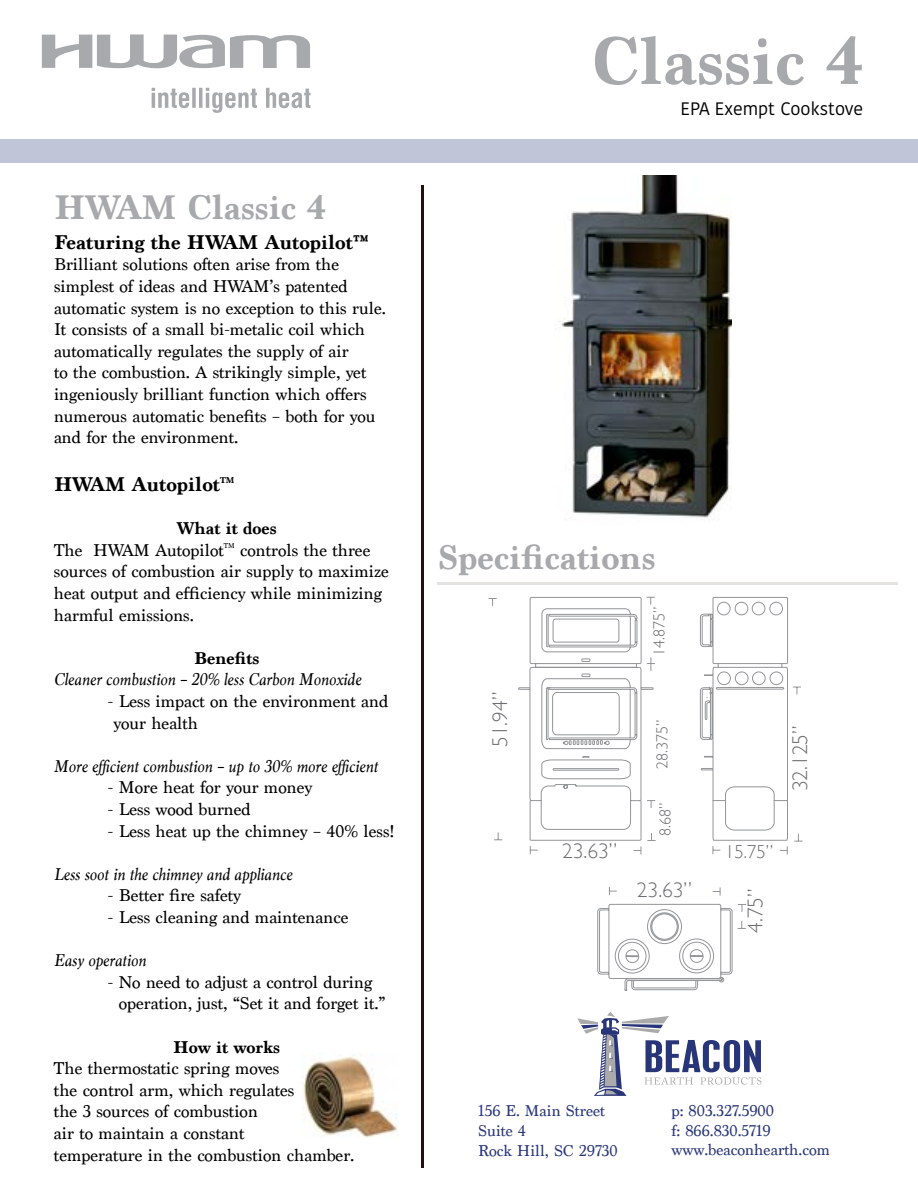
<style>
.page{position:relative;width:918px;height:1188px;background:#fff}
.page>*{position:absolute;margin:0;border:0;box-sizing:border-box;transform-origin:0 0}
.t1{font:700 70.5px "Marion";color:#a7a9ac}
.t2{font:700 36px "Marion";color:#a7a9ac}
.t3{font:300 21.45px "Gill Sans";color:#6d6e71}
.t4{font:700 21px "Marion";color:#000}
.t5{font:300 18.75px "Gill Sans";color:#6d6e71}
.t6{font:18px/21.6px "Marion";color:#000}
.t7{font:italic 18px "Marion";color:#000}
.t8{font:700 18px "Marion";color:#000}
.t9{font:18px "Kohinoor Bangla";color:#000}
.t10{font:16.5px/19.8px "Marion";color:#293679}
.t11{font:300 16.05px "Gill Sans";color:#6d6e71}
.t12{font:700 9px "Marion";color:#000}
.t13{font:7.5px "Marion";color:#000}
</style>
<div class="page">
<div style="left:0;top:139px;width:918px;height:23px;background:#c1c5d8"></div>
<hr style="left:422px;top:185px;width:2px;height:983px;background:#280e0f">
<hr style="left:437px;top:582px;width:461px;height:3px;background:#280e0f">
<svg style="left:152px;top:88px;width:158px;height:25px"></svg>
<svg style="left:42px;top:34px;width:268px;height:34px"></svg>
<img style="left:558px;top:176px;width:174px;height:342px">
<svg style="left:518px;top:597px;width:270px;height:394px"></svg>
<svg style="left:713px;top:800px;width:12px;height:1px"></svg>
<svg style="left:774px;top:800px;width:13px;height:1px"></svg>
<svg style="left:647px;top:597px;width:8px;height:8px"></svg>
<svg style="left:647px;top:657px;width:8px;height:14px"></svg>
<svg style="left:647px;top:800px;width:8px;height:8px"></svg>
<svg style="left:793px;top:687px;width:8px;height:7px"></svg>
<svg style="left:794px;top:834px;width:9px;height:8px"></svg>
<svg style="left:634px;top:833px;width:22px;height:22px"></svg>
<svg style="left:530px;top:846px;width:8px;height:8px"></svg>
<svg style="left:780px;top:846px;width:8px;height:9px"></svg>
<svg style="left:713px;top:846px;width:7px;height:8px"></svg>
<svg style="left:713px;top:887px;width:8px;height:9px"></svg>
<svg style="left:609px;top:887px;width:8px;height:8px"></svg>
<svg style="left:738px;top:921px;width:8px;height:8px"></svg>
<svg style="left:738px;top:904px;width:8px;height:8px"></svg>
<svg style="left:488px;top:598px;width:9px;height:8px"></svg>
<svg style="left:494px;top:832px;width:8px;height:9px"></svg>
<svg style="left:577px;top:1012px;width:184px;height:84px"></svg>
<img style="left:303px;top:1055px;width:95px;height:83px">
<h2 class="t2" style="left:54px;top:186px;width:274px">HWAM Classic 4</h2>
<p class="t4" style="left:54px;top:229px;width:316px">Featuring the HWAM Autopilot™</p>
<p class="t6" style="left:54px;top:254px;width:333px">Brilliant solutions often arise from the simplest of ideas and HWAM’s patented automatic system is no exception to this rule.<br>It consists of a small bi-metalic coil which automatically regulates the supply of air<br>to the combustion. A strikingly simple, yet ingeniously brilliant function which offers numerous automatic benefits – both for you and for the environment.</p>
<p class="t4" style="left:54px;top:472px;width:168px">HWAM Autopilot</p>
<p class="t12" style="left:220px;top:475px;width:16px">TM</p>
<p class="t8" style="left:177px;top:518px;width:101px">What it does</p>
<p class="t6" style="left:54px;top:539px;width:171px">The HWAM Autopilot</p>
<p class="t13" style="left:224px;top:541px;width:13px">TM</p>
<p class="t6" style="left:54px;top:539px;width:336px;text-indent:186px">controls the three sources of combustion air supply to maximize heat output and efficiency while minimizing harmful emissions.</p>
<p class="t8" style="left:194px;top:647px;width:67px">Benefits</p>
<p class="t7" style="left:54px;top:668px;width:309px">Cleaner combustion – 20% less Carbon Monoxide</p>
<p class="t6" style="left:108px;top:691px;width:282px">- Less impact on the environment and your health</p>
<p class="t7" style="left:54px;top:754px;width:325px">More efficient combustion – up to 30% more efficient</p>
<p class="t6" style="left:108px;top:777px;width:206px">- More heat for your money</p>
<p class="t6" style="left:108px;top:799px;width:144px">- Less wood burned</p>
<p class="t6" style="left:108px;top:820px;width:288px">- Less heat up the chimney – 40% less!</p>
<p class="t7" style="left:54px;top:862px;width:240px">Less soot in the chimney and appliance</p>
<p class="t6" style="left:108px;top:885px;width:135px">- Better fire safety</p>
<p class="t6" style="left:108px;top:907px;width:242px">- Less cleaning and maintenance</p>
<p class="t7" style="left:54px;top:949px;width:94px">Easy operation</p>
<p class="t6" style="left:119px;top:971px;width:268px;text-indent:-11px">- No need to adjust a control during operation, just, “Set it and forget it.”</p>
<p class="t8" style="left:173px;top:1036px;width:108px">How it works</p>
<p class="t6" style="left:54px;top:1058px;width:302px">The thermostatic spring moves<br>the control arm, which regulates<br>the 3 sources of combustion<br>air to maintain a constant<br>temperature in the combustion chamber.</p>
<h1 class="t1" style="left:592px;top:19px;width:273px">Classic 4</h1>
<p class="t9" style="left:681px;top:94px;width:184px">EPA Exempt Cookstove</p>
<h2 class="t2" style="left:438px;top:536px;width:219px">Specifications</h2>
<p class="t3" style="left:483px;top:747px;width:57px;rotate:-90deg">51.94”</p>
<p class="t11" style="left:647px;top:656px;width:51px;rotate:-90deg">14.875”</p>
<p class="t3" style="left:562px;top:834px;width:57px">23.63”</p>
<p class="t11" style="left:650px;top:769px;width:51px;rotate:-90deg">28.375”</p>
<p class="t3" style="left:783px;top:791px;width:67px;rotate:-90deg">32.125”</p>
<p class="t11" style="left:653px;top:836px;width:35px;rotate:-90deg">8.68”</p>
<p class="t3" style="left:637px;top:873px;width:57px">23.63”</p>
<p class="t5" style="left:725px;top:837px;width:50px">15.75”</p>
<p class="t3" style="left:739px;top:933px;width:46px;rotate:-90deg">4.75”</p>
<p class="t10" style="left:478px;top:1101px;width:141px">156 E. Main Street<br>Suite 4<br>Rock Hill, SC 29730</p>
<p class="t10" style="left:672px;top:1101px;width:160px">p: 803.327.5900<br>f: 866.830.5719 www.beaconhearth.com</p>
</div>
